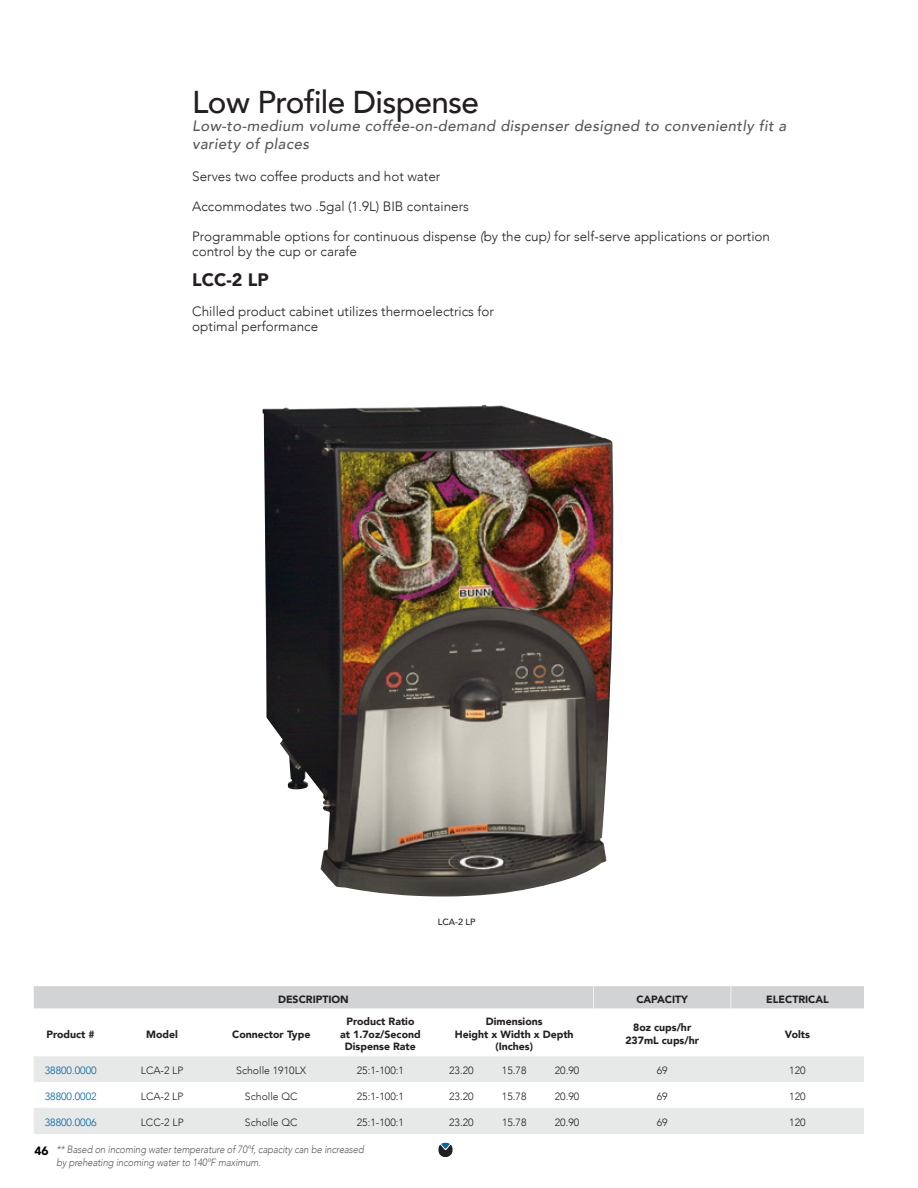
<style>
.page{position:relative;width:918px;height:1188px;background:#fff}
.page>*{position:absolute;margin:0;border:0;box-sizing:border-box;transform-origin:0 0}
.t1{font:500 31.5px "Avenir";letter-spacing:-.02em;color:#231f20}
.t2{font:900 18px "Avenir";color:#231f20}
.t3{font:italic 500 15px/18px "Avenir";letter-spacing:.025em;color:#58595b}
.t4{font:300 13.5px/15px "Avenir";color:#231f20}
.t5{font:900 12px "Avenir";color:#000}
.t6{font:900 10.5px/12.6px "Avenir";color:#231f20;text-align:center}
.t7{font:300 10.5px "Avenir";color:#231f20}
.t8{font:italic 300 10.5px/12.6px "Avenir";letter-spacing:-.01em;color:#58595b;scale:.9 1}
.t9{font:300 10.5px "Avenir";color:#0064a8}
.t10{font:500 9px "Avenir";color:#231f20}
.s1{font-style:italic}
</style>
<div class="page">
<svg style="left:438px;top:1143px;width:15px;height:14px"></svg>
<img style="left:263px;top:405px;width:350px;height:492px">
<svg style="left:34px;top:1056px;width:830px;height:77px;fill:#e7e8e8"></svg>
<div style="left:34px;top:986px;width:830px;height:23px;background:#d1d3d4"></div>
<hr style="left:34px;top:1133px;width:74px;height:1px;background:#e7e8e8">
<hr style="left:108px;top:1133px;width:109px;height:1px;background:#e7e8e8">
<hr style="left:217px;top:1133px;width:109px;height:1px;background:#e7e8e8">
<hr style="left:326px;top:1133px;width:109px;height:1px;background:#e7e8e8">
<hr style="left:435px;top:1133px;width:53px;height:1px;background:#e7e8e8">
<hr style="left:488px;top:1133px;width:53px;height:1px;background:#e7e8e8">
<hr style="left:541px;top:1133px;width:53px;height:1px;background:#e7e8e8">
<hr style="left:594px;top:1133px;width:137px;height:1px;background:#e7e8e8">
<hr style="left:731px;top:1133px;width:133px;height:1px;background:#e7e8e8">
<h1 class="t1" style="left:192px;top:74px;width:288px">Low Profile Dispense</h1>
<p class="t3" style="left:192px;top:117px;width:596px">Low-to-medium volume coffee-on-demand dispenser designed to conveniently fit a variety of places</p>
<p class="t4" style="left:192px;top:169px;width:250px">Serves two coffee products and hot water</p>
<p class="t4" style="left:192px;top:199px;width:278px">Accommodates two .5gal (1.9L) BIB containers</p>
<p class="t4" style="left:192px;top:229px;width:579px">Programmable options for continuous dispense <span class="s1">(</span>by the cup<span class="s1">)</span> for self-serve applications or portion control by the cup or carafe</p>
<h2 class="t2" style="left:192px;top:264px;width:78px">LCC-2 LP</h2>
<p class="t4" style="left:192px;top:304px;width:303px">Chilled product cabinet utilizes thermoelectrics for optimal performance</p>
<p class="t10" style="left:438px;top:914px;width:39px">LCA-2 LP</p>
<p class="t6" style="left:278px;top:992px;width:72px">DESCRIPTION</p>
<p class="t6" style="left:636px;top:992px;width:53px">CAPACITY</p>
<p class="t6" style="left:766px;top:992px;width:64px">ELECTRICAL</p>
<p class="t6" style="left:46px;top:1028px;width:50px">Product #</p>
<p class="t6" style="left:146px;top:1028px;width:33px">Model</p>
<p class="t6" style="left:232px;top:1028px;width:80px">Connector Type</p>
<p class="t6" style="left:340px;top:1015px;width:82px">Product Ratio<br>at 1.7oz/Second<br>Dispense Rate</p>
<p class="t6" style="left:455px;top:1015px;width:120px">Dimensions<br>Height x Width x Depth (Inches)</p>
<p class="t6" style="left:625px;top:1021px;width:75px">8oz cups/hr<br>237mL cups/hr</p>
<p class="t6" style="left:785px;top:1028px;width:27px">Volts</p>
<p class="t9" style="left:45px;top:1065px;width:53px">38800.0000</p>
<p class="t7" style="left:141px;top:1065px;width:44px">LCA-2 LP</p>
<p class="t7" style="left:236px;top:1065px;width:72px">Scholle 1910LX</p>
<p class="t7" style="left:357px;top:1065px;width:49px">25:1-100:1</p>
<p class="t7" style="left:449px;top:1065px;width:26px">23.20</p>
<p class="t7" style="left:502px;top:1065px;width:26px">15.78</p>
<p class="t7" style="left:555px;top:1065px;width:26px">20.90</p>
<p class="t7" style="left:657px;top:1065px;width:12px">69</p>
<p class="t7" style="left:789px;top:1065px;width:18px">120</p>
<p class="t9" style="left:45px;top:1090px;width:53px">38800.0002</p>
<p class="t7" style="left:141px;top:1090px;width:44px">LCA-2 LP</p>
<p class="t7" style="left:245px;top:1090px;width:54px">Scholle QC</p>
<p class="t7" style="left:357px;top:1090px;width:49px">25:1-100:1</p>
<p class="t7" style="left:449px;top:1090px;width:26px">23.20</p>
<p class="t7" style="left:502px;top:1090px;width:26px">15.78</p>
<p class="t7" style="left:555px;top:1090px;width:26px">20.90</p>
<p class="t7" style="left:657px;top:1090px;width:12px">69</p>
<p class="t7" style="left:789px;top:1090px;width:18px">120</p>
<p class="t9" style="left:45px;top:1116px;width:53px">38800.0006</p>
<p class="t7" style="left:141px;top:1116px;width:44px">LCC-2 LP</p>
<p class="t7" style="left:245px;top:1116px;width:54px">Scholle QC</p>
<p class="t7" style="left:357px;top:1116px;width:49px">25:1-100:1</p>
<p class="t7" style="left:449px;top:1116px;width:26px">23.20</p>
<p class="t7" style="left:502px;top:1116px;width:26px">15.78</p>
<p class="t7" style="left:555px;top:1116px;width:26px">20.90</p>
<p class="t7" style="left:657px;top:1116px;width:12px">69</p>
<p class="t7" style="left:789px;top:1116px;width:18px">120</p>
<p class="t5" style="left:35px;top:1140px;width:16px">46</p>
<p class="t8" style="left:56px;top:1143px;width:343px">** Based on incoming water temperature of 70°f, capacity can be increased by preheating incoming water to 140ºF maximum.</p>
</div>
